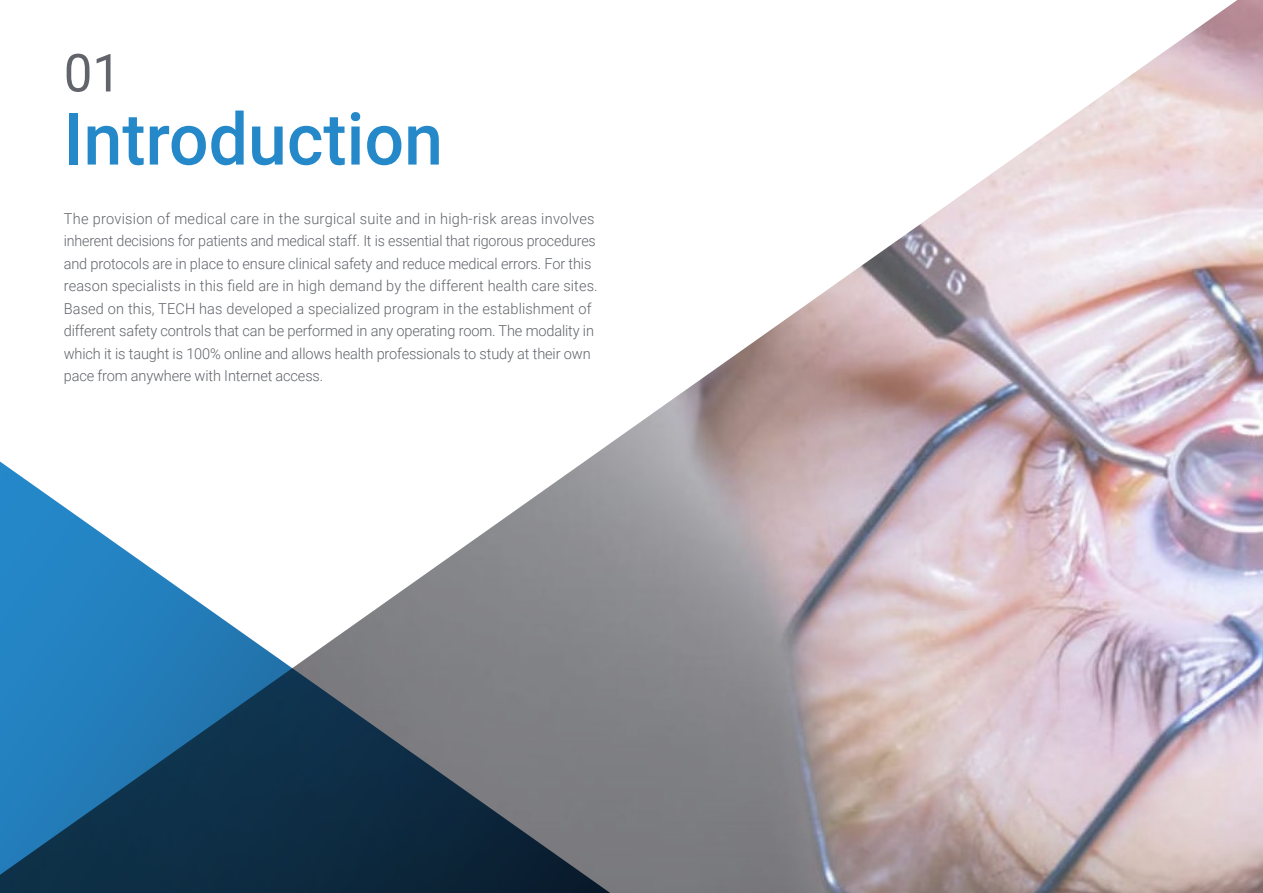
<style>
.page{position:relative;width:1263px;height:893px;background:#fff}
.page>*{position:absolute;margin:0;border:0;box-sizing:border-box;transform-origin:0 0}
.t1{font:500 72px "Roboto";color:#2488c9}
.t2{font:52.5px "Roboto";color:#61646a}
.t3{font:300 15px/22.5px "Roboto";letter-spacing:-.01em;color:#61646a}
</style>
<div class="page">
<img style="left:607px;top:0;width:656px;height:893px">
<svg style="left:0;top:446px;width:640px;height:447px"></svg>
<h2 class="t2" style="left:64px;top:36px;width:59px">01</h2>
<h1 class="t1" style="left:64px;top:89px;width:381px">Introduction</h1>
<p class="t3" style="left:64px;top:207px;width:535px">The provision of medical care in the surgical suite and in high-risk areas involves inherent decisions for patients and medical staff. It is essential that rigorous procedures and protocols are in place to ensure clinical safety and reduce medical errors. For this reason specialists in this field are in high demand by the different health care sites.<br>Based on this, TECH has developed a specialized program in the establishment of different safety controls that can be performed in any operating room. The modality in which it is taught is 100% online and allows health professionals to study at their own pace from anywhere with Internet access.</p>
</div>
